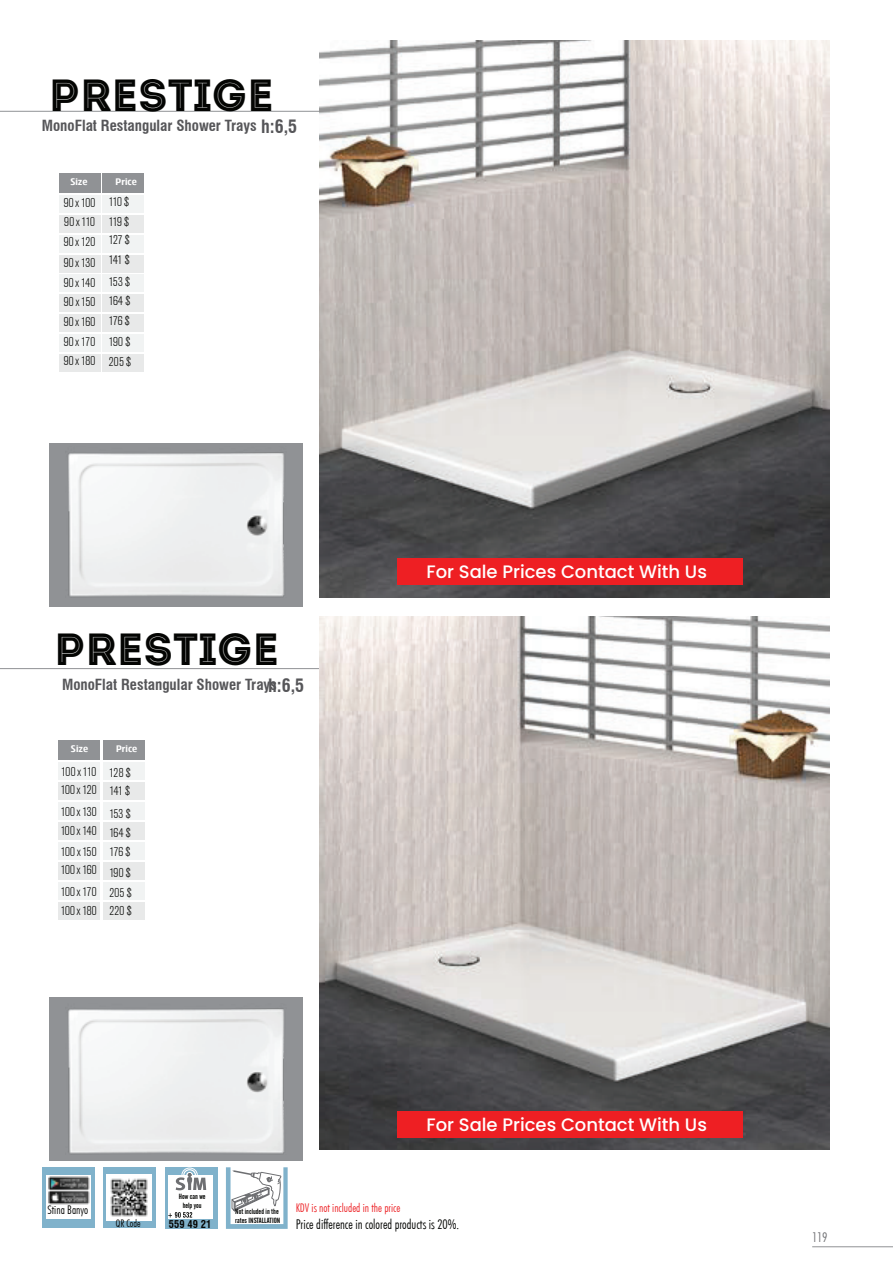
<style>
.page{position:relative;width:893px;height:1263px;background:#fff}
.page>*{position:absolute;margin:0;border:0;box-sizing:border-box;transform-origin:0 0}
.t1{font:45px "Intro Inline";color:#040503}
.t2{font:500 18px "Poppins";color:#fff}
.t3{font:700 condensed 18px "Swiss 721 BT";color:#565659}
.t4{font:700 condensed 15px "Swiss 721 BT";color:#565659}
.t5{font:13.5px/18.3px "Accius TEE Ligh Cond";letter-spacing:-.05em;color:#040503;scale:1.11 1}
.t6{font:300 condensed 13.5px "Futura BT";color:#040503}
.t7{font:13.5px/20.7px "Accius TEE Ligh Cond";letter-spacing:-.025em;color:#040503;scale:1.11 1}
.t8{font:300 condensed 13.5px "Futura BT";color:#6d6e71}
.t9{font:300 condensed 12px "Futura BT";color:#ed2226}
.t10{font:300 condensed 12px "Futura BT";color:#040503}
.t11{font:700 condensed 10.5px "Swiss 721 BT";letter-spacing:.01em;color:#040503}
.t12{font:300 condensed 10.5px "Futura BT";color:#040503}
.t13{font:700 9.45px "Amsi Pro Cond";color:#fff;scale:1.33 1}
.t14{font:7.5px/9px "Alternate Gothic No 2 BT";color:#040503}
</style>
<div class="page">
<hr style="left:812px;top:1246px;width:81px;height:1px;background:#909295">
<div style="left:43px;top:1167px;width:52px;height:61px;background:#80b2cb"></div>
<div style="left:46px;top:1175px;width:45px;height:44px;background:#fff"></div>
<img style="left:48px;top:1176px;width:42px;height:28px">
<div style="left:103px;top:1168px;width:53px;height:60px;background:#80b2cb"></div>
<img style="left:106px;top:1175px;width:45px;height:45px">
<svg style="left:226px;top:1167px;width:62px;height:62px"></svg>
<div style="left:165px;top:1167px;width:52px;height:62px;background:#80b2cb"></div>
<div style="left:168px;top:1175px;width:45px;height:44px;background:#fff"></div>
<div style="left:186px;top:1172px;width:7px;height:6px;background:#f7fafb;border-radius:50%"></div>
<div style="left:183px;top:1169px;width:13px;height:12px;border:1px solid #fff;border-radius:50%"></div>
<div style="left:182px;top:1168px;width:16px;height:14px;border:1px solid #fff;border-radius:50%"></div>
<svg style="left:176px;top:1173px;width:30px;height:17px"></svg>
<svg style="left:168px;top:1212px;width:24px;height:6px"></svg>
<div style="left:59px;top:173px;width:41px;height:20px;background:#909295"></div>
<div style="left:59px;top:195px;width:41px;height:18px;background:#f1f3f3"></div>
<div style="left:59px;top:275px;width:41px;height:17px;background:#f1f3f3"></div>
<div style="left:59px;top:334px;width:41px;height:18px;background:#f1f3f3"></div>
<div style="left:59px;top:235px;width:41px;height:18px;background:#f1f3f3"></div>
<div style="left:59px;top:215px;width:41px;height:18px;background:#e8e9e9"></div>
<div style="left:59px;top:294px;width:41px;height:18px;background:#e8e9e9"></div>
<div style="left:59px;top:354px;width:41px;height:18px;background:#e8e9e9"></div>
<div style="left:59px;top:255px;width:41px;height:18px;background:#e8e9e9"></div>
<div style="left:59px;top:314px;width:41px;height:18px;background:#e8e9e9"></div>
<div style="left:103px;top:173px;width:41px;height:20px;background:#909295"></div>
<div style="left:103px;top:195px;width:41px;height:18px;background:#f1f3f3"></div>
<div style="left:103px;top:275px;width:41px;height:17px;background:#f1f3f3"></div>
<div style="left:103px;top:334px;width:41px;height:18px;background:#f1f3f3"></div>
<div style="left:103px;top:235px;width:41px;height:18px;background:#f1f3f3"></div>
<div style="left:103px;top:215px;width:41px;height:18px;background:#e8e9e9"></div>
<div style="left:103px;top:294px;width:41px;height:18px;background:#e8e9e9"></div>
<div style="left:103px;top:354px;width:41px;height:18px;background:#e8e9e9"></div>
<div style="left:103px;top:255px;width:41px;height:18px;background:#e8e9e9"></div>
<div style="left:103px;top:314px;width:41px;height:18px;background:#e8e9e9"></div>
<div style="left:58px;top:740px;width:41px;height:20px;background:#909295"></div>
<div style="left:58px;top:762px;width:41px;height:18px;background:#f1f3f3"></div>
<div style="left:58px;top:842px;width:41px;height:18px;background:#f1f3f3"></div>
<div style="left:58px;top:802px;width:41px;height:18px;background:#f1f3f3"></div>
<div style="left:58px;top:882px;width:41px;height:18px;background:#f1f3f3"></div>
<div style="left:58px;top:782px;width:41px;height:18px;background:#e8e9e9"></div>
<div style="left:58px;top:862px;width:41px;height:17px;background:#e8e9e9"></div>
<div style="left:58px;top:822px;width:41px;height:18px;background:#e8e9e9"></div>
<div style="left:58px;top:902px;width:41px;height:18px;background:#e8e9e9"></div>
<div style="left:103px;top:740px;width:42px;height:20px;background:#909295"></div>
<div style="left:103px;top:762px;width:42px;height:18px;background:#f1f3f3"></div>
<div style="left:103px;top:842px;width:42px;height:18px;background:#f1f3f3"></div>
<div style="left:103px;top:802px;width:42px;height:18px;background:#f1f3f3"></div>
<div style="left:103px;top:882px;width:42px;height:18px;background:#f1f3f3"></div>
<div style="left:103px;top:782px;width:42px;height:18px;background:#e8e9e9"></div>
<div style="left:103px;top:862px;width:42px;height:17px;background:#e8e9e9"></div>
<div style="left:103px;top:822px;width:42px;height:18px;background:#e8e9e9"></div>
<div style="left:103px;top:902px;width:42px;height:18px;background:#e8e9e9"></div>
<hr style="left:0;top:111px;width:366px;height:1px;background:#909295">
<div style="left:49px;top:444px;width:254px;height:163px;background:#909295"></div>
<hr style="left:0;top:668px;width:368px;height:1px;background:#909295">
<div style="left:49px;top:997px;width:254px;height:164px;background:#909295"></div>
<img style="left:320px;top:41px;width:510px;height:557px">
<img style="left:320px;top:617px;width:510px;height:532px">
<img style="left:68px;top:1008px;width:216px;height:146px">
<img style="left:68px;top:452px;width:216px;height:145px">
<div style="left:397px;top:558px;width:345px;height:27px;background:#ee1f23"></div>
<div style="left:397px;top:1111px;width:345px;height:27px;background:#ee1f23"></div>
<h1 class="t1" style="left:49px;top:68px;width:227px">PRESTIGE</h1>
<p class="t4" style="left:42px;top:116px;width:216px">MonoFlat Restangular Shower Trays</p>
<h2 class="t3" style="left:261px;top:116px;width:38px">h:6,5</h2>
<p class="t13" style="left:70px;top:175px;width:14px">Size</p>
<p class="t13" style="left:116px;top:175px;width:18px">Price</p>
<p class="t5" style="left:63px;top:194px;width:31px">90 x 100</p>
<p class="t5" style="left:64px;top:213px;width:30px">90 x 110</p>
<p class="t7" style="left:63px;top:232px;width:31px">90 x 120<br>90 x 130</p>
<p class="t5" style="left:63px;top:274px;width:31px">90 x 140</p>
<p class="t5" style="left:63px;top:292px;width:30px">90 x 150</p>
<p class="t5" style="left:63px;top:313px;width:31px">90 x 160</p>
<p class="t5" style="left:63px;top:333px;width:31px">90 x 170</p>
<p class="t5" style="left:63px;top:352px;width:31px">90 x 180</p>
<p class="t5" style="left:108px;top:193px;width:20px">110 $</p>
<p class="t5" style="left:108px;top:231px;width:21px">127 $</p>
<p class="t5" style="left:108px;top:212px;width:20px">119 $</p>
<p class="t5" style="left:108px;top:251px;width:21px">141 $</p>
<p class="t5" style="left:108px;top:273px;width:21px">153 $</p>
<p class="t5" style="left:108px;top:292px;width:21px">164 $</p>
<p class="t5" style="left:108px;top:333px;width:21px">190 $</p>
<p class="t5" style="left:108px;top:312px;width:21px">176 $</p>
<p class="t5" style="left:108px;top:352px;width:22px">205 $</p>
<h1 class="t1" style="left:54px;top:622px;width:227px">PRESTIGE</h1>
<p class="t4" style="left:62px;top:676px;width:216px">MonoFlat Restangular Shower Trays</p>
<h2 class="t3" style="left:268px;top:675px;width:38px">h:6,5</h2>
<p class="t13" style="left:71px;top:742px;width:14px">Size</p>
<p class="t13" style="left:116px;top:742px;width:18px">Price</p>
<p class="t5" style="left:61px;top:762px;width:34px">100 x 110</p>
<p class="t5" style="left:60px;top:781px;width:34px">100 x 120</p>
<p class="t5" style="left:60px;top:802px;width:35px">100 x 130</p>
<p class="t5" style="left:60px;top:822px;width:35px">100 x 140</p>
<p class="t5" style="left:60px;top:842px;width:34px">100 x 150</p>
<p class="t5" style="left:60px;top:861px;width:34px">100 x 160</p>
<p class="t5" style="left:60px;top:882px;width:35px">100 x 170</p>
<p class="t5" style="left:60px;top:902px;width:34px">100 x 180</p>
<p class="t5" style="left:109px;top:764px;width:21px">128 $</p>
<p class="t5" style="left:109px;top:782px;width:21px">141 $</p>
<p class="t5" style="left:109px;top:804px;width:21px">153 $</p>
<p class="t5" style="left:109px;top:823px;width:21px">164 $</p>
<p class="t5" style="left:109px;top:864px;width:21px">190 $</p>
<p class="t5" style="left:109px;top:843px;width:21px">176 $</p>
<p class="t5" style="left:109px;top:884px;width:22px">205 $<br>220 $</p>
<h2 class="t2" style="left:426px;top:561px;width:282px">For Sale Prices Contact With Us</h2>
<h2 class="t2" style="left:426px;top:1114px;width:282px">For Sale Prices Contact With Us</h2>
<p class="t10" style="left:48px;top:1203px;width:42px">Stina Banyo</p>
<p class="t14" style="left:179px;top:1191px;width:28px;text-align:center">How can we help you</p>
<p class="t12" style="left:116px;top:1217px;width:26px">QR Code</p>
<p class="t14" style="left:235px;top:1207px;width:47px">Not included in the rates INSTALLATION</p>
<p class="t11" style="left:169px;top:1218px;width:44px">559 49 21</p>
<p class="t9" style="left:296px;top:1201px;width:106px">KDV is not included in the price</p>
<p class="t6" style="left:296px;top:1215px;width:165px">Price difference in colored products is 20%.</p>
<p class="t8" style="left:812px;top:1229px;width:17px">119</p>
</div>
